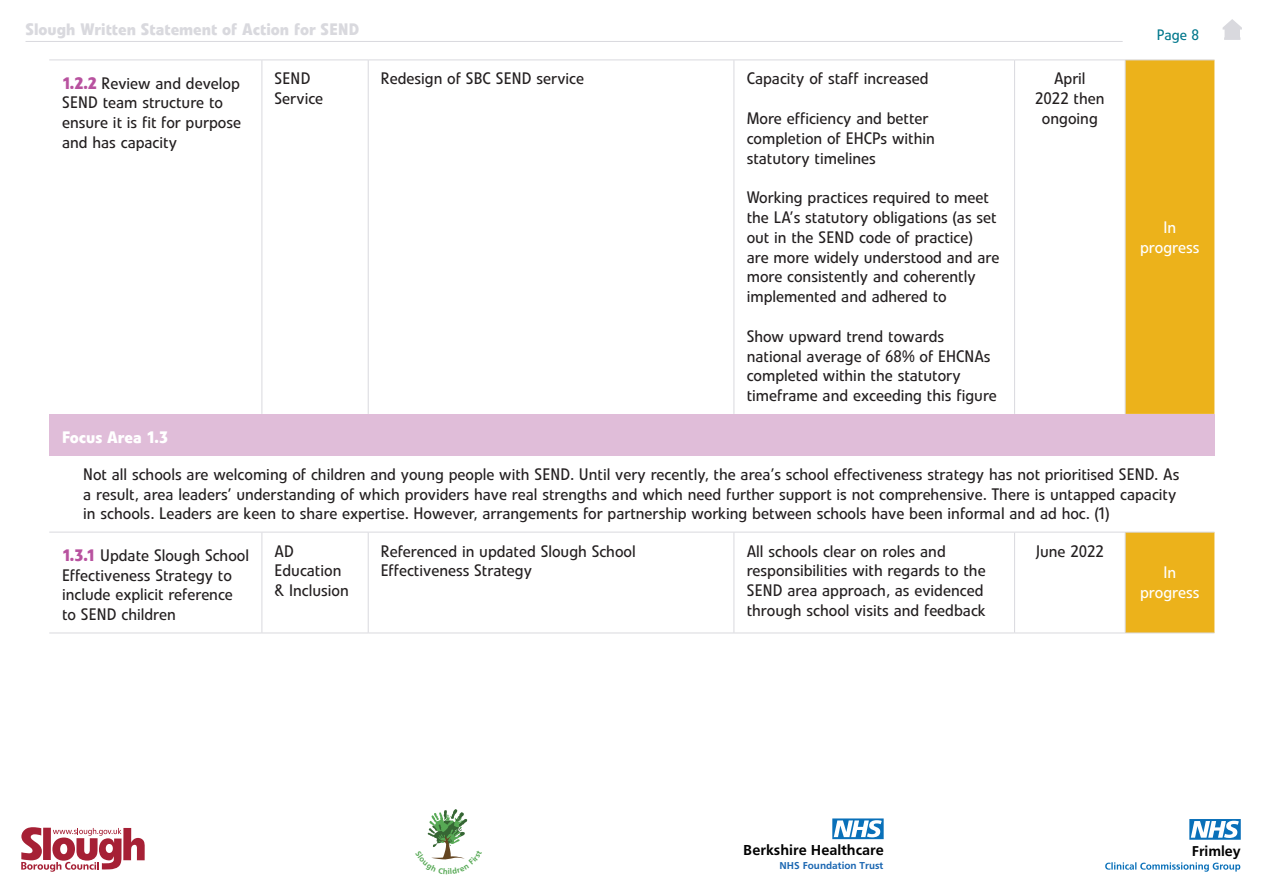
<style>
.page{position:relative;width:1263px;height:893px;background:#fff}
.page>*{position:absolute;margin:0;border:0;box-sizing:border-box;transform-origin:0 0}
.Table_body{font:16.5px/19.8px "Evo BQ";color:#231f20}
.Body{font:16.5px/19.8px "Evo BQ";color:#231f20}
.t1{font:700 16.5px "Evo BQ";color:#d9d9de}
.Table_body-2{font:16.5px/19.8px "Evo BQ";color:#fff;text-align:center}
.Table_heading_w{font:700 16.5px "Evo BQ";color:#fff}
.t2{font:700 15px "Frutiger";color:#000001}
.t3{font:15px "Evo BQ";color:#00778c}
.t4{font:700 14.85px "Frutiger";color:#000001}
.t5{font:700 10.5px "Frutiger";color:#1b67b2}
.s1{font-weight:700;color:#b8529f}
</style>
<div class="page">
<svg style="left:1105px;top:862px;width:135px;height:10px"></svg>
<svg style="left:1189px;top:819px;width:52px;height:21px"></svg>
<svg style="left:21px;top:827px;width:124px;height:45px"></svg>
<hr style="left:26px;top:41px;width:1097px;height:1px;background:#d9d9de">
<svg style="left:832px;top:818px;width:52px;height:21px"></svg>
<svg style="left:1222px;top:19px;width:20px;height:21px"></svg>
<svg style="left:1125px;top:61px;width:89px;height:572px;background:#eebd3c"></svg>
<div style="left:49px;top:414px;width:1165px;height:41px;background:#e0bdd9"></div>
<hr style="left:1125px;top:60px;width:89px;height:1px;background:#d9d9de">
<hr style="left:1125px;top:60px;width:1px;height:354px;background:#d9d9de">
<hr style="left:1125px;top:532px;width:1px;height:101px;background:#d9d9de">
<hr style="left:261px;top:60px;width:1px;height:354px;background:#d9d9de">
<hr style="left:368px;top:60px;width:1px;height:354px;background:#d9d9de">
<hr style="left:733px;top:60px;width:1px;height:354px;background:#d9d9de">
<hr style="left:1014px;top:60px;width:1px;height:354px;background:#d9d9de">
<hr style="left:261px;top:532px;width:1px;height:101px;background:#d9d9de">
<hr style="left:368px;top:532px;width:1px;height:101px;background:#d9d9de">
<hr style="left:733px;top:532px;width:1px;height:101px;background:#d9d9de">
<hr style="left:1014px;top:532px;width:1px;height:101px;background:#d9d9de">
<hr style="left:49px;top:532px;width:213px;height:1px;background:#d9d9de">
<hr style="left:262px;top:532px;width:106px;height:1px;background:#d9d9de">
<hr style="left:368px;top:532px;width:366px;height:1px;background:#d9d9de">
<hr style="left:734px;top:532px;width:280px;height:1px;background:#d9d9de">
<hr style="left:1014px;top:532px;width:111px;height:1px;background:#d9d9de">
<hr style="left:1125px;top:532px;width:89px;height:1px;background:#d9d9de">
<hr style="left:49px;top:633px;width:213px;height:1px;background:#d9d9de">
<hr style="left:262px;top:633px;width:106px;height:1px;background:#d9d9de">
<hr style="left:368px;top:633px;width:366px;height:1px;background:#d9d9de">
<hr style="left:734px;top:633px;width:280px;height:1px;background:#d9d9de">
<hr style="left:1014px;top:633px;width:111px;height:1px;background:#d9d9de">
<hr style="left:1125px;top:633px;width:89px;height:1px;background:#d9d9de">
<hr style="left:49px;top:60px;width:213px;height:1px;background:#d9d9de">
<hr style="left:262px;top:60px;width:106px;height:1px;background:#d9d9de">
<hr style="left:368px;top:60px;width:366px;height:1px;background:#d9d9de">
<hr style="left:734px;top:60px;width:280px;height:1px;background:#d9d9de">
<hr style="left:1014px;top:60px;width:111px;height:1px;background:#d9d9de">
<svg style="left:427px;top:809px;width:41px;height:51px"></svg>
<p class="t1" style="left:26px;top:19px;width:335px">Slough Written Statement of Action for SEND</p>
<p class="t3" style="left:1157px;top:26px;width:44px">Page 8</p>
<p class="Table_body" style="left:62px;top:73px;width:180px"><span class="s1">1.2.2</span> Review and develop<br>SEND team structure to ensure it is fit for purpose and has capacity</p>
<p class="Table_body" style="left:275px;top:69px;width:50px">SEND<br>Service</p>
<p class="Table_body" style="left:381px;top:69px;width:205px">Redesign of SBC SEND service</p>
<p class="Table_body" style="left:747px;top:69px;width:183px">Capacity of staff increased</p>
<p class="Table_body" style="left:747px;top:108px;width:190px">More efficiency and better completion of EHCPs within statutory timelines</p>
<p class="Table_body" style="left:747px;top:188px;width:254px">Working practices required to meet the LA’s statutory obligations (as set out in the SEND code of practice)<br>are more widely understood and are more consistently and coherently implemented and adhered to</p>
<p class="Table_body" style="left:747px;top:326px;width:252px">Show upward trend towards national average of 68% of EHCNAs completed within the statutory timeframe and exceeding this figure</p>
<p class="Table_body" style="left:1035px;top:69px;width:71px;text-align:center">April<br>2022 then ongoing</p>
<p class="Table_body-2" style="left:1140px;top:217px;width:61px">In progress</p>
<p class="Table_heading_w" style="left:62px;top:427px;width:107px">Focus Area 1.3</p>
<p class="Body" style="left:83px;top:464px;width:1097px">Not all schools are welcoming of children and young people with SEND. Until very recently, the area’s school effectiveness strategy has not prioritised SEND. As a result, area leaders’ understanding of which providers have real strengths and which need further support is not comprehensive. There is untapped capacity in schools. Leaders are keen to share expertise. However, arrangements for partnership working between schools have been informal and ad hoc. (1)</p>
<p class="Table_body" style="left:62px;top:545px;width:189px"><span class="s1">1.3.1</span> Update Slough School<br>Effectiveness Strategy to include explicit reference to SEND children</p>
<p class="Table_body" style="left:275px;top:541px;width:76px">AD<br>Education &amp; Inclusion</p>
<p class="Table_body" style="left:381px;top:541px;width:256px">Referenced in updated Slough School<br>Effectiveness Strategy</p>
<p class="Table_body" style="left:747px;top:541px;width:240px">All schools clear on roles and responsibilities with regards to the SEND area approach, as evidenced through school visits and feedback</p>
<p class="Table_body" style="left:1036px;top:541px;width:70px">June 2022</p>
<p class="Table_body-2" style="left:1140px;top:563px;width:61px">In progress</p>
<p class="t2" style="left:743px;top:842px;width:142px">Berkshire Healthcare</p>
<p class="t5" style="left:779px;top:859px;width:105px">NHS Foundation Trust</p>
<p class="t4" style="left:1192px;top:842px;width:51px">Frimley</p>
</div>
